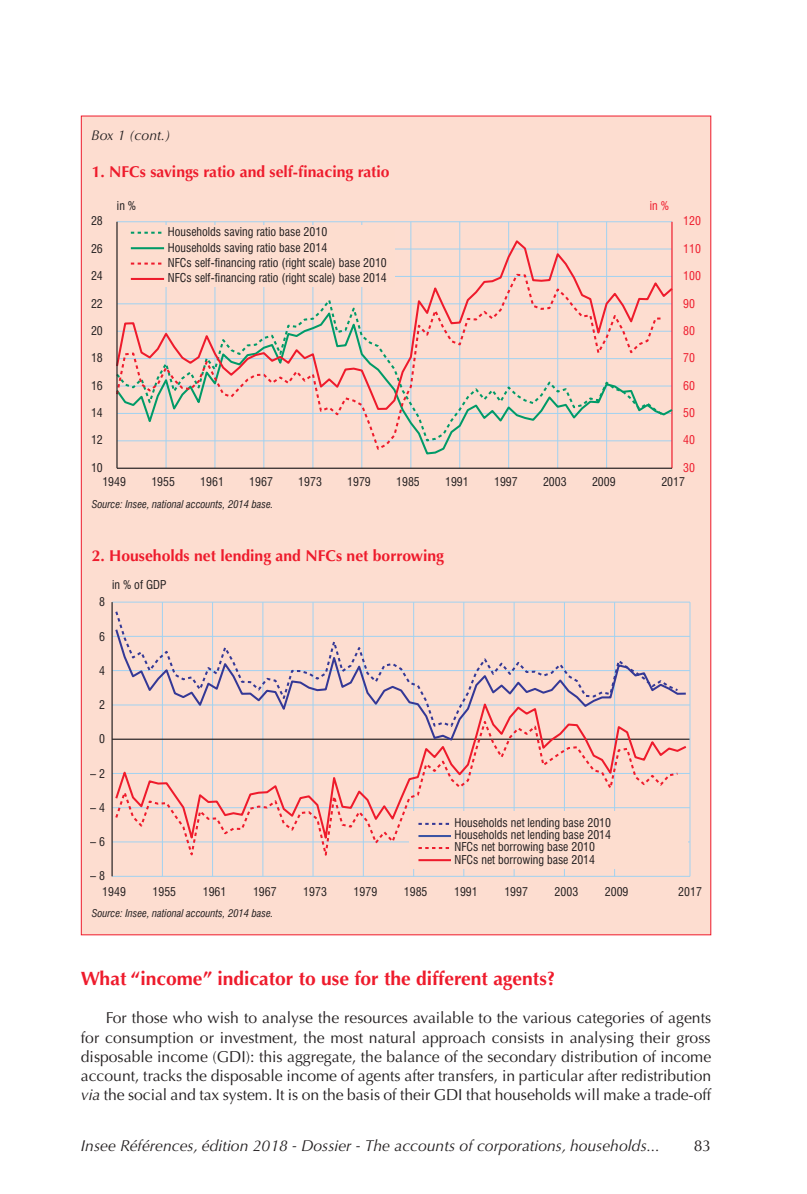
<style>
.page{position:relative;width:807px;height:1194px;background:#fff}
.page>*{position:absolute;margin:0;border:0;box-sizing:border-box;transform-origin:0 0}
.t1{font:700 19.25px "Optima LT Std";color:#ee1b2c}
.t2{font:15.75px/19.2px "Optima LT Std";letter-spacing:-.005em;color:#231f20;text-align:justify}
.t3{font:700 15.75px "Optima LT Std";color:#ee1b2c}
.t4{font:italic 15.75px "Optima LT Std";color:#231f20}
.t5{font:italic 14px "Optima LT Std";color:#231f20}
.t6{font:condensed 11.9px/15.4px "Swiss 721 BT";color:#231f20}
.t7{font:condensed 11.9px "Swiss 721 BT";color:#ee1b2c}
.t8{font:italic condensed 10.5px "Swiss 721 BT";color:#231f20}
.s1{font-style:italic}
</style>
<div class="page">
<div style="left:81px;top:116px;width:629px;height:818px;background:#fdddd0"></div>
<hr style="left:117px;top:221px;width:555px;height:1px;background:#a1d2f1">
<hr style="left:606px;top:222px;width:1px;height:246px;background:#a1d2f1">
<hr style="left:557px;top:222px;width:1px;height:246px;background:#a1d2f1">
<hr style="left:508px;top:222px;width:1px;height:246px;background:#a1d2f1">
<hr style="left:459px;top:222px;width:1px;height:246px;background:#a1d2f1">
<hr style="left:410px;top:222px;width:1px;height:246px;background:#a1d2f1">
<hr style="left:361px;top:222px;width:1px;height:246px;background:#a1d2f1">
<hr style="left:312px;top:222px;width:1px;height:246px;background:#a1d2f1">
<hr style="left:263px;top:222px;width:1px;height:246px;background:#a1d2f1">
<hr style="left:214px;top:222px;width:1px;height:246px;background:#a1d2f1">
<hr style="left:166px;top:222px;width:1px;height:246px;background:#a1d2f1">
<hr style="left:671px;top:222px;width:1px;height:246px;background:#ee1b2c">
<hr style="left:117px;top:467px;width:555px;height:2px;background:#231f20">
<svg style="left:118px;top:411px;width:547px;height:40px"></svg>
<svg style="left:118px;top:238px;width:555px;height:173px"></svg>
<div style="left:113px;top:225px;width:281px;height:62px;background:#fdddcf"></div>
<svg style="left:131px;top:232px;width:31px;height:2px"></svg>
<hr style="left:131px;top:247px;width:33px;height:2px;background:#009a67">
<svg style="left:131px;top:262px;width:31px;height:2px"></svg>
<hr style="left:131px;top:278px;width:33px;height:2px;background:#ee1b2c">
<hr style="left:116px;top:222px;width:2px;height:246px;background:#231f20">
<hr style="left:112px;top:602px;width:578px;height:1px;background:#a1d2f1">
<hr style="left:112px;top:636px;width:578px;height:1px;background:#a1d2f1">
<hr style="left:112px;top:670px;width:578px;height:1px;background:#a1d2f1">
<hr style="left:112px;top:704px;width:578px;height:1px;background:#a1d2f1">
<hr style="left:112px;top:773px;width:578px;height:1px;background:#a1d2f1">
<hr style="left:112px;top:807px;width:578px;height:1px;background:#a1d2f1">
<hr style="left:112px;top:841px;width:578px;height:1px;background:#a1d2f1">
<hr style="left:112px;top:876px;width:578px;height:1px;background:#a1d2f1">
<hr style="left:614px;top:602px;width:1px;height:274px;background:#a1d2f1">
<hr style="left:564px;top:602px;width:1px;height:274px;background:#a1d2f1">
<hr style="left:513px;top:602px;width:1px;height:274px;background:#a1d2f1">
<hr style="left:463px;top:602px;width:1px;height:274px;background:#a1d2f1">
<hr style="left:413px;top:602px;width:1px;height:274px;background:#a1d2f1">
<hr style="left:363px;top:602px;width:1px;height:274px;background:#a1d2f1">
<hr style="left:313px;top:602px;width:1px;height:274px;background:#a1d2f1">
<hr style="left:262px;top:602px;width:1px;height:274px;background:#a1d2f1">
<hr style="left:212px;top:602px;width:1px;height:274px;background:#a1d2f1">
<hr style="left:162px;top:602px;width:1px;height:274px;background:#a1d2f1">
<hr style="left:111px;top:602px;width:2px;height:274px;background:#231f20">
<hr style="left:112px;top:738px;width:578px;height:1px;background:#231f20">
<svg style="left:114px;top:627px;width:573px;height:71px"></svg>
<svg style="left:114px;top:698px;width:574px;height:150px"></svg>
<div style="left:409px;top:812px;width:278px;height:57px;background:#fdddcf"></div>
<svg style="left:418px;top:822px;width:31px;height:3px"></svg>
<hr style="left:418px;top:835px;width:33px;height:2px;background:#3a54a4">
<svg style="left:418px;top:847px;width:31px;height:2px"></svg>
<hr style="left:418px;top:859px;width:33px;height:2px;background:#ee1b2c">
<hr style="left:689px;top:602px;width:1px;height:274px;background:#a1d2f1">
<p class="t5" style="left:91px;top:127px;width:81px">Box 1 (cont.)</p>
<p class="t3" style="left:92px;top:162px;width:299px">1. NFCs savings ratio and self-finacing ratio</p>
<p class="t6" style="left:117px;top:197px;width:21px">in %</p>
<p class="t7" style="left:650px;top:198px;width:21px">in %</p>
<p class="t6" style="left:91px;top:213px;width:13px">28</p>
<p class="t6" style="left:91px;top:241px;width:13px">26</p>
<p class="t6" style="left:91px;top:268px;width:13px">24</p>
<p class="t6" style="left:168px;top:224px;width:220px">Households saving ratio base 2010<br>Households saving ratio base 2014<br>NFCs self-financing ratio (right scale) base 2010<br>NFCs self-financing ratio (right scale) base 2014</p>
<p class="t7" style="left:683px;top:214px;width:19px">120</p>
<p class="t7" style="left:683px;top:241px;width:19px">110</p>
<p class="t7" style="left:683px;top:269px;width:19px">100</p>
<p class="t6" style="left:91px;top:295px;width:13px">22</p>
<p class="t7" style="left:683px;top:296px;width:13px">90</p>
<p class="t6" style="left:91px;top:323px;width:13px">20</p>
<p class="t7" style="left:683px;top:323px;width:13px">80</p>
<p class="t6" style="left:91px;top:350px;width:13px">18</p>
<p class="t7" style="left:683px;top:351px;width:13px">70</p>
<p class="t6" style="left:91px;top:378px;width:13px">16</p>
<p class="t7" style="left:683px;top:378px;width:13px">60</p>
<p class="t6" style="left:91px;top:405px;width:13px">14</p>
<p class="t7" style="left:683px;top:405px;width:13px">50</p>
<p class="t6" style="left:91px;top:432px;width:13px">12</p>
<p class="t7" style="left:683px;top:433px;width:13px">40</p>
<p class="t6" style="left:91px;top:460px;width:13px">10</p>
<p class="t7" style="left:683px;top:460px;width:13px">30</p>
<p class="t6" style="left:102px;top:474px;width:25px">1949</p>
<p class="t6" style="left:151px;top:474px;width:25px">1955</p>
<p class="t6" style="left:200px;top:474px;width:25px">1961</p>
<p class="t6" style="left:249px;top:474px;width:25px">1967</p>
<p class="t6" style="left:298px;top:474px;width:25px">1973</p>
<p class="t6" style="left:347px;top:474px;width:25px">1979</p>
<p class="t6" style="left:396px;top:474px;width:25px">1985</p>
<p class="t6" style="left:445px;top:474px;width:25px">1991</p>
<p class="t6" style="left:494px;top:474px;width:25px">1997</p>
<p class="t6" style="left:543px;top:474px;width:25px">2003</p>
<p class="t6" style="left:592px;top:474px;width:25px">2009</p>
<p class="t6" style="left:661px;top:474px;width:25px">2017</p>
<p class="t8" style="left:92px;top:497px;width:183px">Source: Insee, national accounts, 2014 base.</p>
<p class="t3" style="left:92px;top:546px;width:354px">2. Households net lending and NFCs net borrowing</p>
<p class="t6" style="left:99px;top:594px;width:7px">8</p>
<p class="t6" style="left:112px;top:576px;width:56px">in % of GDP</p>
<p class="t6" style="left:99px;top:628px;width:7px">6</p>
<p class="t6" style="left:99px;top:662px;width:7px">4</p>
<p class="t6" style="left:99px;top:697px;width:7px">2</p>
<p class="t6" style="left:99px;top:731px;width:7px">0</p>
<p class="t6" style="left:90px;top:765px;width:16px">– 2</p>
<p class="t6" style="left:90px;top:799px;width:16px">– 4</p>
<p class="t6" style="left:90px;top:834px;width:16px">– 6</p>
<p class="t6" style="left:90px;top:868px;width:16px">– 8</p>
<p class="t6" style="left:454px;top:817px;width:158px;line-height:12.1px">Households net lending base 2010<br>Households net lending base 2014<br>NFCs net borrowing base 2010<br>NFCs net borrowing base 2014</p>
<p class="t6" style="left:102px;top:883px;width:25px">1949</p>
<p class="t6" style="left:152px;top:883px;width:25px">1955</p>
<p class="t6" style="left:203px;top:883px;width:25px">1961</p>
<p class="t6" style="left:253px;top:883px;width:25px">1967</p>
<p class="t6" style="left:303px;top:883px;width:25px">1973</p>
<p class="t6" style="left:353px;top:883px;width:25px">1979</p>
<p class="t6" style="left:404px;top:883px;width:25px">1985</p>
<p class="t6" style="left:454px;top:883px;width:25px">1991</p>
<p class="t6" style="left:504px;top:883px;width:25px">1997</p>
<p class="t6" style="left:554px;top:883px;width:25px">2003</p>
<p class="t6" style="left:604px;top:883px;width:25px">2009</p>
<p class="t6" style="left:678px;top:883px;width:25px">2017</p>
<p class="t8" style="left:92px;top:907px;width:183px">Source: Insee, national accounts, 2014 base.</p>
<p class="t1" style="left:81px;top:967px;width:476px">What “income” indicator to use for the different agents?</p>
<p class="t2" style="left:81px;top:1008px;width:632px;text-indent:25px">For those who wish to analyse the resources available to the various categories of agents for consumption or investment, the most natural approach consists in analysing their gross disposable income (GDI): this aggregate, the balance of the secondary distribution of income account, tracks the disposable income of agents after transfers, in particular after redistribution <span class="s1">via</span> the social and tax system. It is on the basis of their GDI that households will make a trade‑off</p>
<p class="t4" style="left:81px;top:1136px;width:580px">Insee Références, édition 2018 - Dossier - The accounts of corporations, households...</p>
<p class="t2" style="left:693px;top:1136px;width:19px">83</p>
</div>
